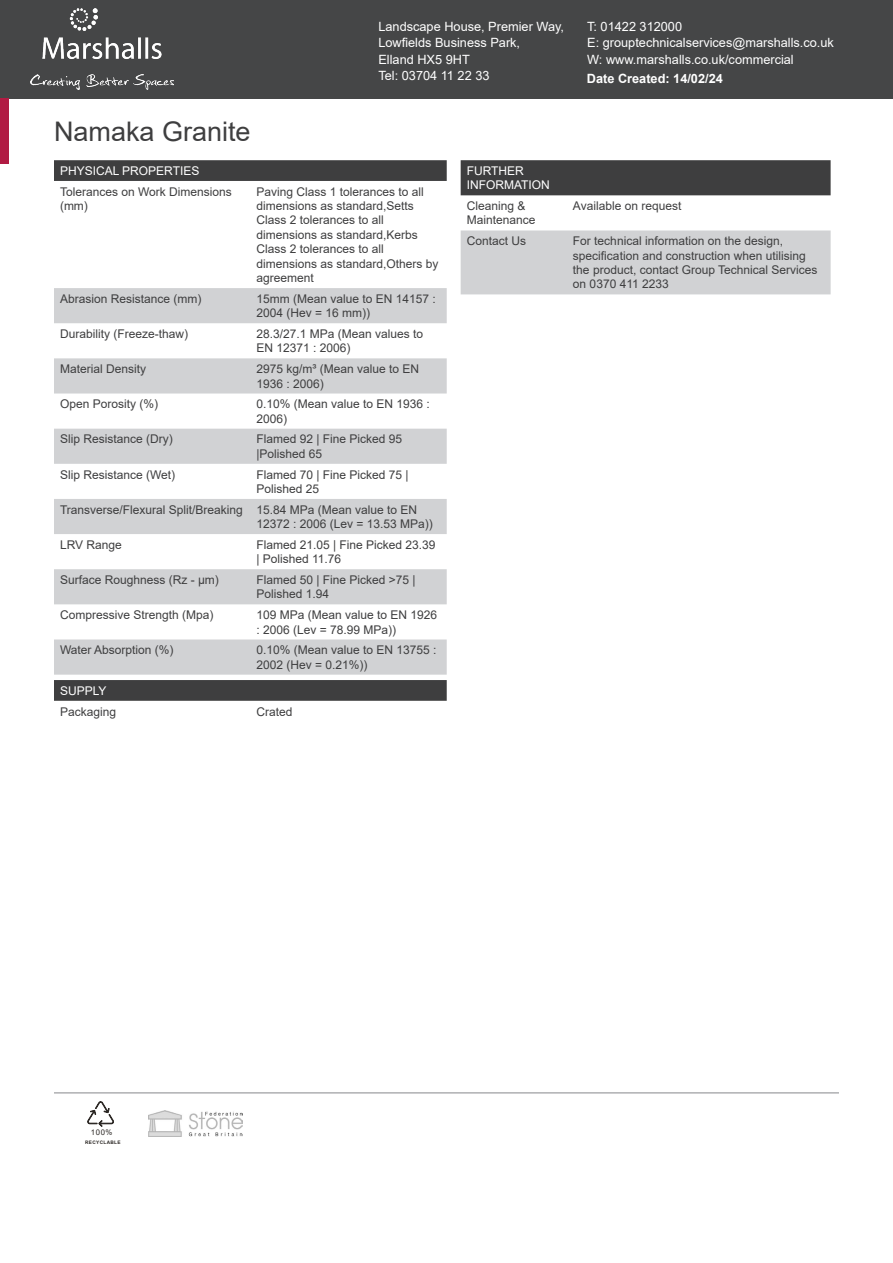
<style>
.page{position:relative;width:893px;height:1263px;background:#fff}
.page>*{position:absolute;margin:0;border:0;box-sizing:border-box;transform-origin:0 0}
.Column_1{font:27px "Arial";color:#3e3e3f}
.Address{font:12.75px "Arial";color:#fff}
.t1{font:700 12.75px "Arial";color:#fff}
.Column_1-2{font:12px/14.4px "Arial";color:#3e3e3f}
.Table_Header{font:12px/14.4px "Arial";color:#fff}
.t2{font:7.8px "Arial";color:#2d2926}
.t3{font:700 4.8px "Arial";letter-spacing:.075em;color:#2d2926}
</style>
<div class="page">
<div style="left:0;top:0;width:893px;height:98px;background:#454647"></div>
<img style="left:31px;top:9px;width:143px;height:81px">
<div style="left:54px;top:160px;width:393px;height:21px;background:#3e3e3f"></div>
<svg style="left:54px;top:288px;width:393px;height:387px;fill:#d1d2d4"></svg>
<svg style="left:54px;top:680px;width:393px;height:21px;background:#404041"></svg>
<div style="left:461px;top:160px;width:370px;height:35px;background:#3e3e3f"></div>
<div style="left:461px;top:230px;width:370px;height:64px;background:#d1d2d4"></div>
<hr style="left:54px;top:1092px;width:785px;height:1px;background:#939598">
<svg style="left:87px;top:1101px;width:27px;height:26px"></svg>
<img style="left:148px;top:1110px;width:95px;height:26px">
<div style="left:0;top:98px;width:9px;height:66px;background:#b11b43"></div>
<p class="Column_1" style="left:54px;top:113px;width:198px">Namaka Granite</p>
<p class="Address" style="left:378px;top:17px;width:187px">Landscape House, Premier Way,</p>
<p class="Address" style="left:378px;top:34px;width:143px">Lowfields Business Park,</p>
<p class="Address" style="left:378px;top:50px;width:93px">Elland HX5 9HT</p>
<p class="Address" style="left:378px;top:67px;width:113px">Tel: 03704 11 22 33</p>
<p class="Address" style="left:587px;top:17px;width:96px">T: 01422 312000</p>
<p class="Address" style="left:587px;top:34px;width:248px">E: grouptechnicalservices@marshalls.co.uk</p>
<p class="Address" style="left:587px;top:50px;width:208px">W: www.marshalls.co.uk/commercial</p>
<p class="t1" style="left:587px;top:69px;width:138px">Date Created: 14/02/24</p>
<p class="Table_Header" style="left:60px;top:163px;width:141px">PHYSICAL PROPERTIES</p>
<p class="Column_1-2" style="left:60px;top:184px;width:173px">Tolerances on Work Dimensions (mm)</p>
<p class="Column_1-2" style="left:256px;top:184px;width:184px">Paving Class 1 tolerances to all dimensions as standard,Setts<br>Class 2 tolerances to all dimensions as standard,Kerbs<br>Class 2 tolerances to all dimensions as standard,Others by agreement</p>
<p class="Column_1-2" style="left:60px;top:291px;width:143px">Abrasion Resistance (mm)</p>
<p class="Column_1-2" style="left:256px;top:291px;width:181px">15mm (Mean value to EN 14157 :<br>2004 (Hev = 16 mm))</p>
<p class="Column_1-2" style="left:60px;top:326px;width:130px">Durability (Freeze-thaw)</p>
<p class="Column_1-2" style="left:256px;top:326px;width:168px">28.3/27.1 MPa (Mean values to<br>EN 12371 : 2006)</p>
<p class="Column_1-2" style="left:60px;top:362px;width:88px">Material Density</p>
<p class="Column_1-2" style="left:256px;top:362px;width:164px">2975 kg/m³ (Mean value to EN<br>1936 : 2006)</p>
<p class="Column_1-2" style="left:60px;top:397px;width:100px">Open Porosity (%)</p>
<p class="Column_1-2" style="left:256px;top:397px;width:175px">0.10% (Mean value to EN 1936 :<br>2006)</p>
<p class="Column_1-2" style="left:60px;top:432px;width:114px">Slip Resistance (Dry)</p>
<p class="Column_1-2" style="left:256px;top:432px;width:147px">Flamed 92 | Fine Picked 95 |Polished 65</p>
<p class="Column_1-2" style="left:60px;top:467px;width:117px">Slip Resistance (Wet)</p>
<p class="Column_1-2" style="left:256px;top:467px;width:154px">Flamed 70 | Fine Picked 75 |<br>Polished 25</p>
<p class="Column_1-2" style="left:60px;top:502px;width:184px">Transverse/Flexural Split/Breaking</p>
<p class="Column_1-2" style="left:256px;top:502px;width:178px">15.84 MPa (Mean value to EN<br>12372 : 2006 (Lev = 13.53 MPa))</p>
<p class="Column_1-2" style="left:60px;top:537px;width:63px">LRV Range</p>
<p class="Column_1-2" style="left:256px;top:537px;width:181px">Flamed 21.05 | Fine Picked 23.39 | Polished 11.76</p>
<p class="Column_1-2" style="left:60px;top:572px;width:160px">Surface Roughness (Rz - µm)</p>
<p class="Column_1-2" style="left:256px;top:572px;width:161px">Flamed 50 | Fine Picked &gt;75 |<br>Polished 1.94</p>
<p class="Column_1-2" style="left:60px;top:608px;width:155px">Compressive Strength (Mpa)</p>
<p class="Column_1-2" style="left:256px;top:608px;width:182px">109 MPa (Mean value to EN 1926 : 2006 (Lev = 78.99 MPa))</p>
<p class="Column_1-2" style="left:60px;top:643px;width:115px">Water Absorption (%)</p>
<p class="Column_1-2" style="left:256px;top:643px;width:182px">0.10% (Mean value to EN 13755 :<br>2002 (Hev = 0.21%))</p>
<p class="Table_Header" style="left:60px;top:683px;width:48px">SUPPLY</p>
<p class="Column_1-2" style="left:60px;top:704px;width:58px">Packaging</p>
<p class="Column_1-2" style="left:256px;top:704px;width:38px">Crated</p>
<p class="Table_Header" style="left:467px;top:163px;width:85px">FURTHER<br>INFORMATION</p>
<p class="Column_1-2" style="left:467px;top:199px;width:70px">Cleaning &amp;<br>Maintenance</p>
<p class="Column_1-2" style="left:573px;top:199px;width:110px">Available on request</p>
<p class="Column_1-2" style="left:467px;top:234px;width:61px">Contact Us</p>
<p class="Column_1-2" style="left:573px;top:234px;width:246px">For technical information on the design, specification and construction when utilising the product, contact Group Technical Services on 0370 411 2233</p>
<p class="t2" style="left:91px;top:1127px;width:23px">100%</p>
<p class="t3" style="left:85px;top:1139px;width:37px">RECYCLABLE</p>
</div>
